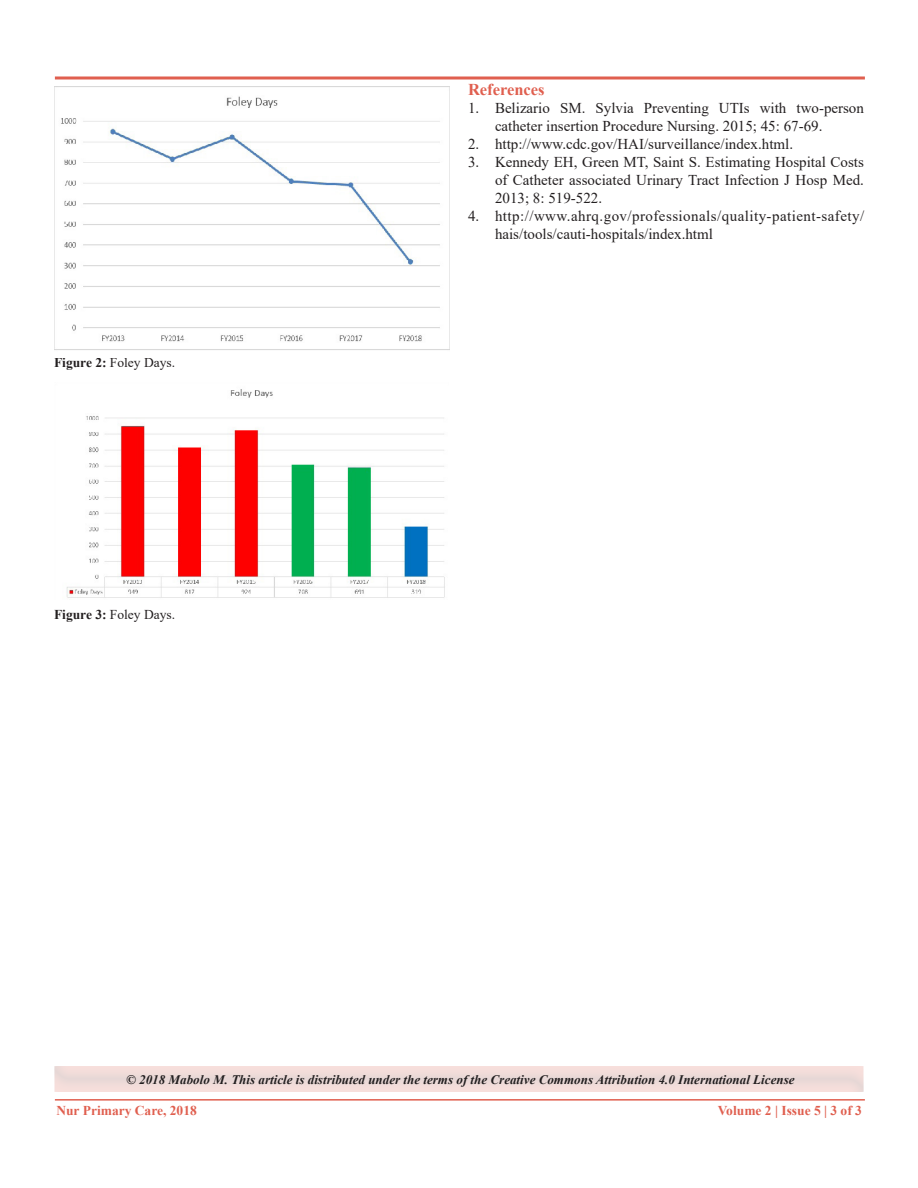
<style>
.page{position:relative;width:918px;height:1188px;background:#fff}
.page>*{position:absolute;margin:0;border:0;box-sizing:border-box;transform-origin:0 0}
.t1{font:700 16.5px "Times New Roman";color:#e05f4f}
.t2{font:15px/18px "Times New Roman";color:#231f20}
.t3{font:15px/18px "Times New Roman";letter-spacing:.03em;color:#231f20}
.t4{font:700 13.5px "Times New Roman";color:#e05f4f}
.t5{font:13.5px "Times New Roman";color:#231f20}
.t6{font:italic 700 13.05px "Times New Roman";color:#231f20}
.s1{font-weight:700}
</style>
<div class="page">
<hr style="left:55px;top:1099px;width:810px;height:2px;background:#e05f4f">
<svg style="left:54px;top:76px;width:811px;height:4px;background:#e7867a"></svg>
<div style="left:54px;top:1060px;width:811px;height:34px;background:#231f20;opacity:.5"></div>
<img style="left:54px;top:87px;width:396px;height:263px">
<img style="left:66px;top:389px;width:379px;height:209px">
<p class="t5" style="left:54px;top:353px;width:123px"><span class="s1">Figure 2:</span> Foley Days.</p>
<p class="t5" style="left:54px;top:605px;width:123px"><span class="s1">Figure 3:</span> Foley Days.</p>
<p class="t1" style="left:468px;top:78px;width:78px">References</p>
<p class="t2" style="left:495px;top:99px;width:370px;text-indent:-27px">1. Belizario SM. Sylvia Preventing UTIs with two-person catheter insertion Procedure Nursing. 2015; 45: 67-69.</p>
<p class="t2" style="left:468px;top:135px;width:327px">2. http://www.cdc.gov/HAI/surveillance/index.html.</p>
<p class="t2" style="left:495px;top:153px;width:370px;text-align:justify;text-indent:-27px">3. Kennedy EH, Green MT, Saint S. Estimating Hospital Costs of Catheter associated Urinary Tract Infection J Hosp Med.<br>2013; 8: 519-522.</p>
<p class="t3" style="left:495px;top:207px;width:371px;text-indent:-27px">4. http://www.ahrq.gov/professionals/quality-patient-safety/ hais/tools/cauti-hospitals/index.html</p>
<p class="t6" style="left:126px;top:1071px;width:670px">© 2018 Mabolo M. This article is distributed under the terms of the Creative Commons Attribution 4.0 International License</p>
<p class="t4" style="left:56px;top:1101px;width:142px">Nur Primary Care, 2018</p>
<p class="t4" style="left:718px;top:1101px;width:146px">Volume 2 | Issue 5 | 3 of 3</p>
</div>
